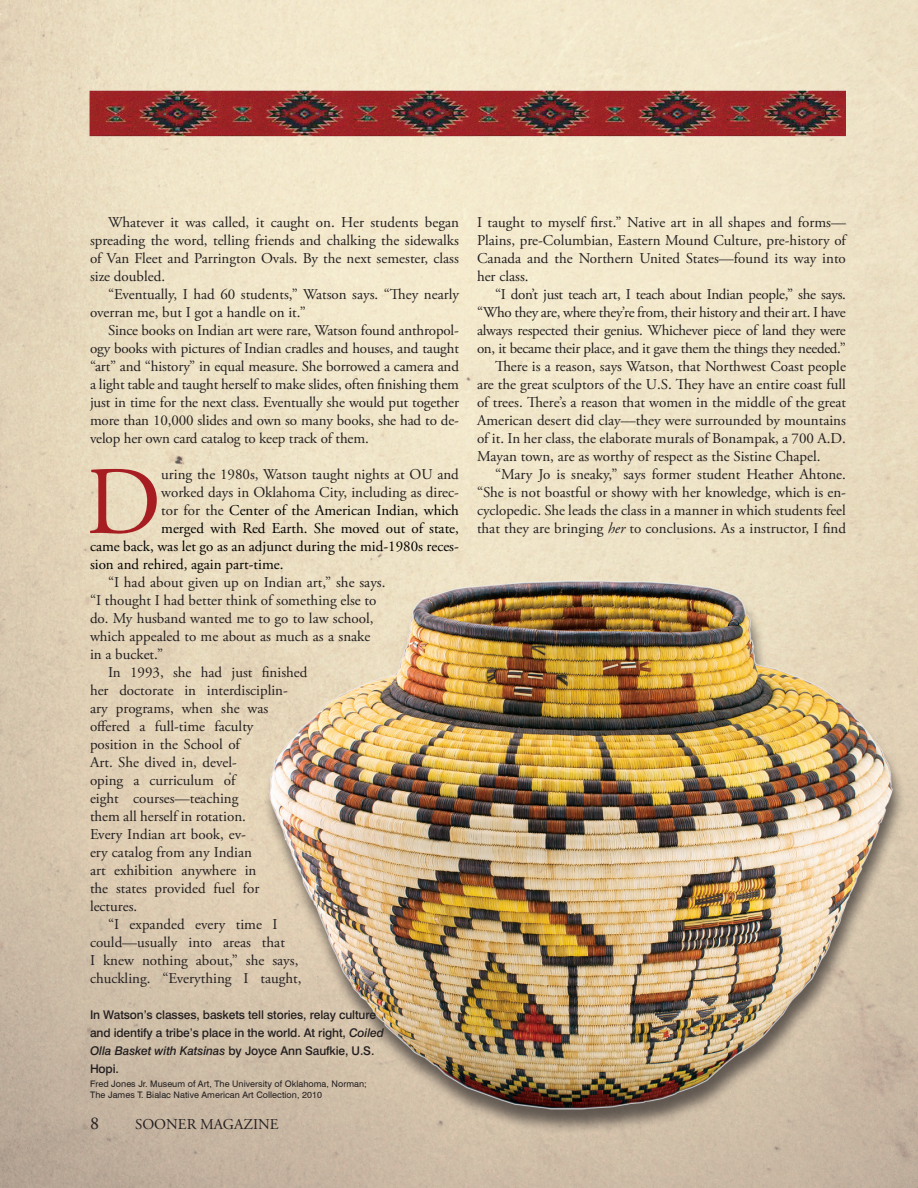
<style>
.page{position:relative;width:918px;height:1188px;background:#fff}
.page>*{position:absolute;margin:0;border:0;box-sizing:border-box;transform-origin:0 0}
.BodyText{font:96.45px "Adobe Garamond Pro";color:#a71e22}
.t1{font:18px "Adobe Garamond Pro";color:#231f20}
.BodyText-2{font:15px/18px "Adobe Garamond Pro";color:#231f20;text-align:justify}
.BodyText-3{font:15px "Adobe Garamond Pro";color:#000}
.Cutline{font:500 12px/18px "Swiss 721 BT";letter-spacing:-.01em;color:#231f20}
.Photo_Credit{font:9px "Swiss 721 BT";letter-spacing:.005em;color:#231f20}
.s1{color:#231f20}
.s2{font-style:italic}
</style>
<div class="page">
<img style="left:0;top:0;width:918px;height:1188px">
<div style="left:262px;top:585px;width:645px;height:549px;background:#231f20;opacity:.65"></div>
<img style="left:252px;top:562px;width:648px;height:564px">
<img style="left:77px;top:78px;width:769px;height:71px">
<p class="BodyText-2" style="left:90px;top:214px;width:370px;text-indent:18px">Whatever it was called, it caught on. Her students began spreading the word, telling friends and chalking the sidewalks of Van Fleet and Parrington Ovals. By the next semester, class size doubled.</p>
<p class="BodyText-2" style="left:90px;top:286px;width:370px;text-indent:18px">“Eventually, I had 60 students,” Watson says. “They nearly overran me, but I got a handle on it.”</p>
<p class="BodyText-2" style="left:90px;top:322px;width:371px;text-indent:18px">Since books on Indian art were rare, Watson found anthropol&shy;ogy books with pictures of Indian cradles and houses, and taught “art” and “history” in equal measure. She borrowed a camera and a light table and taught herself to make slides, often finishing them just in time for the next class. Eventually she would put together more than 10,000 slides and own so many books, she had to de&shy;velop her own card catalog to keep track of them.</p>
<p class="BodyText" style="left:86px;top:444px;width:77px">D</p>
<p class="BodyText-2" style="left:161px;top:466px;width:299px">uring the 1980s, Watson taught nights at OU and</p>
<p class="BodyText-2" style="left:161px;top:484px;width:299px">worked days in Oklahoma City, including as direc-</p>
<p class="BodyText-3" style="left:161px;top:501px;width:299px"><span class="s1">tor for the</span> Center of the American Indian, which</p>
<p class="BodyText-3" style="left:161px;top:519px;width:299px">merged with Red Earth. She moved out of state,</p>
<p class="BodyText-3" style="left:90px;top:537px;width:371px">came back, was let go as an adjunct during the mid-1980s reces-</p>
<p class="BodyText-3" style="left:90px;top:555px;width:195px">sion and rehired, again part-time.</p>
<p class="BodyText-2" style="left:90px;top:574px;width:297px;text-align:left;text-indent:18px">“I had about given up on Indian art,” she says. “I thought I had better think of something else to do. My husband wanted me to go to law school, which appealed to me about as much as a snake in a bucket.”</p>
<p class="BodyText-2" style="left:90px;top:664px;width:219px;text-align:left;text-indent:18px">In 1993, she had just finished her doctorate in interdisciplin&shy;ary programs, when she was offered a full-time faculty<br>position in the School of<br>Art. She dived in, devel-<br>oping a curriculum of<br>eight courses—teaching<br>them all herself in rotation.<br>Every Indian art book, ev-<br>ery catalog from any Indian<br>art exhibition anywhere in<br>the states provided fuel for lectures.</p>
<p class="BodyText-2" style="left:90px;top:916px;width:213px;text-align:left;text-indent:18px">“I expanded every time I could—usually into areas that<br>I knew nothing about,” she says, chuckling. “Everything I taught,</p>
<p class="Cutline" style="left:90px;top:1006px;width:296px">In Watson’s classes, baskets tell stories, relay culture and identify a tribe’s place in the world. At right, <span class="s2">Coiled Olla Basket with Katsinas</span> by Joyce Ann Saufkie, U.S.<br>Hopi.</p>
<p class="Photo_Credit" style="left:90px;top:1077px;width:278px">Fred Jones Jr. Museum of Art, The University of Oklahoma, Norman;</p>
<p class="Photo_Credit" style="left:90px;top:1088px;width:233px">The James T. Bialac Native American Art Collection, 2010</p>
<p class="t1" style="left:90px;top:1113px;width:10px">8</p>
<p class="BodyText-2" style="left:135px;top:1115px;width:145px">SOONER MAGAZINE</p>
<p class="BodyText-2" style="left:477px;top:214px;width:371px">I taught to myself first.” Native art in all shapes and forms— Plains, pre-Columbian, Eastern Mound Culture, pre-history of Canada and the Northern United States—found its way into her class.</p>
<p class="BodyText-2" style="left:477px;top:286px;width:371px;text-indent:18px">“I don’t just teach art, I teach about Indian people,” she says. “Who they are, where they’re from, their history and their art. I have always respected their genius. Whichever piece of land they were on, it became their place, and it gave them the things they needed.”</p>
<p class="BodyText-2" style="left:477px;top:358px;width:371px;text-indent:18px">There is a reason, says Watson, that Northwest Coast people are the great sculptors of the U.S. They have an entire coast full of trees. There’s a reason that women in the middle of the great American desert did clay—they were surrounded by mountains of it. In her class, the elaborate murals of Bonampak, a 700 A.D.<br>Mayan town, are as worthy of respect as the Sistine Chapel.</p>
<p class="BodyText-2" style="left:477px;top:466px;width:371px;text-indent:18px">“Mary Jo is sneaky,” says former student Heather Ahtone. “She is not boastful or showy with her knowledge, which is en&shy;cyclopedic. She leads the class in a manner in which students feel that they are bringing <span class="s2">her</span> to conclusions. As a instructor, I find</p>
</div>
